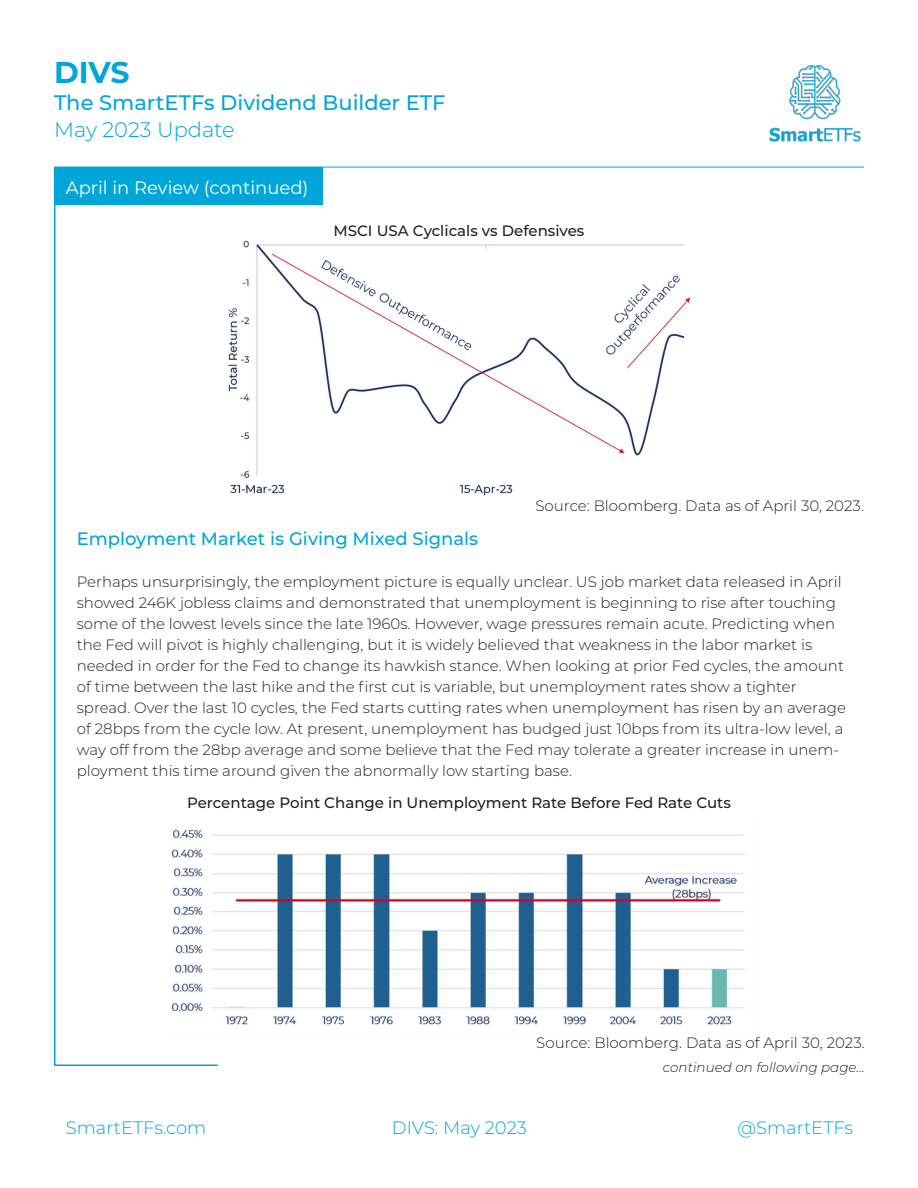
<style>
.page{position:relative;width:918px;height:1188px;background:#fff}
.page>*{position:absolute;margin:0;border:0;box-sizing:border-box;transform-origin:0 0}
.t1{font:700 30px "Montserrat";color:#00a6d8}
.t2{font:500 21px "Montserrat";color:#00a6d8}
.t3{font:300 21px "Montserrat";color:#00a6d8}
.t4{font:500 18px "Montserrat";color:#00a6d8}
.t5{font:300 18px "Montserrat";color:#00a6d8}
.t6{font:18px "Montserrat";color:#fff}
.t7{font:300 15px/21px "Montserrat";color:#231f20}
.t8{font:500 15px "Montserrat";color:#231f20}
.t9{font:italic 300 13.5px "Montserrat";color:#231f20}
</style>
<div class="page">
<hr style="left:54px;top:167px;width:810px;height:1px;background:#00a6d8">
<img style="left:769px;top:65px;width:92px;height:77px">
<hr style="left:54px;top:167px;width:2px;height:899px;background:#00a6d8">
<div style="left:54px;top:167px;width:268px;height:38px;background:#00a6d8"></div>
<img style="left:228px;top:240px;width:463px;height:256px">
<div style="left:254px;top:222px;width:410px;height:21px;background:#fff"></div>
<img style="left:171px;top:829px;width:573px;height:196px">
<hr style="left:55px;top:1064px;width:163px;height:2px;background:#00a6d8">
<h1 class="t1" style="left:54px;top:51px;width:77px">DIVS</h1>
<h2 class="t2" style="left:54px;top:88px;width:393px">The SmartETFs Dividend Builder ETF</h2>
<h2 class="t3" style="left:54px;top:115px;width:182px">May 2023 Update</h2>
<p class="t6" style="left:66px;top:176px;width:244px">April in Review (continued)</p>
<p class="t8" style="left:334px;top:220px;width:252px">MSCI USA Cyclicals vs Defensives</p>
<p class="t7" style="left:536px;top:494px;width:330px">Source: Bloomberg. Data as of April 30, 2023.</p>
<p class="t4" style="left:77px;top:526px;width:403px">Employment Market is Giving Mixed Signals</p>
<p class="t7" style="left:77px;top:571px;width:771px">Perhaps unsurprisingly, the employment picture is equally unclear. US job market data released in April showed 246K jobless claims and demonstrated that unemployment is beginning to rise after touching some of the lowest levels since the late 1960s. However, wage pressures remain acute. Predicting when the Fed will pivot is highly challenging, but it is widely believed that weakness in the labor market is needed in order for the Fed to change its hawkish stance. When looking at prior Fed cycles, the amount of time between the last hike and the first cut is variable, but unemployment rates show a tighter spread. Over the last 10 cycles, the Fed starts cutting rates when unemployment has risen by an average of 28bps from the cycle low. At present, unemployment has budged just 10bps from its ultra-low level, a way off from the 28bp average and some believe that the Fed may tolerate a greater increase in unem&shy;ployment this time around given the abnormally low starting base.</p>
<p class="t8" style="left:187px;top:792px;width:545px">Percentage Point Change in Unemployment Rate Before Fed Rate Cuts</p>
<p class="t7" style="left:536px;top:1032px;width:330px">Source: Bloomberg. Data as of April 30, 2023.</p>
<p class="t9" style="left:663px;top:1058px;width:203px">continued on following page...</p>
<p class="t5" style="left:66px;top:1115px;width:142px">SmartETFs.com</p>
<p class="t5" style="left:392px;top:1115px;width:136px">DIVS: May 2023</p>
<p class="t5" style="left:738px;top:1115px;width:117px">@SmartETFs</p>
</div>
